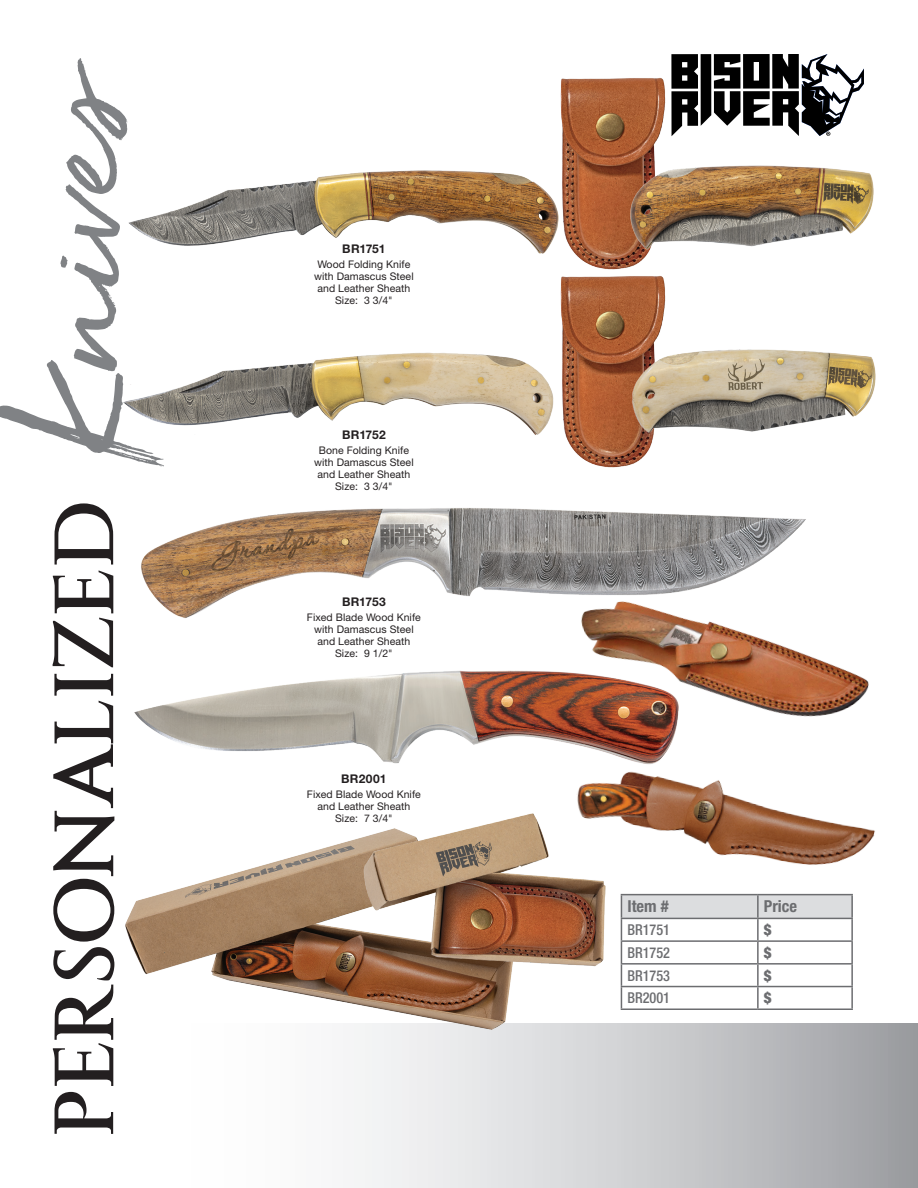
<style>
.page{position:relative;width:918px;height:1188px;background:#fff}
.page>*{position:absolute;margin:0;border:0;box-sizing:border-box;transform-origin:0 0}
.t1{font:175.8px "Golden Plains";color:#808285}
.t2{font:700 83.85px "Constantine";color:#231f20}
.t3{font:700 condensed 16.5px "Helvetica Neue LT Std";color:#6c6d70}
.t4{font:500 condensed 15px "Helvetica Neue LT Std";color:#6c6d70;scale:.95 1}
.t5{font:900 condensed 15px "Helvetica Neue LT Std";color:#6c6d70}
.Part_number_Description_Center{font:700 12px "Helvetica Neue LT Std";color:#231f20}
.Part_number_Description_Center-2{font:10.5px/12px "Helvetica Neue LT Std";letter-spacing:.005em;color:#231f20;text-align:center}
</style>
<div class="page">
<svg style="left:354px;top:1024px;width:564px;height:164px"></svg>
<svg style="left:671px;top:54px;width:193px;height:82px"></svg>
<img style="left:560px;top:276px;width:106px;height:192px">
<img style="left:560px;top:78px;width:106px;height:192px">
<img style="left:128px;top:170px;width:431px;height:84px">
<img style="left:629px;top:164px;width:245px;height:86px">
<img style="left:123px;top:352px;width:431px;height:83px">
<img style="left:632px;top:349px;width:244px;height:85px">
<img style="left:134px;top:670px;width:442px;height:94px">
<img style="left:576px;top:620px;width:293px;height:140px">
<img style="left:571px;top:760px;width:304px;height:105px">
<img style="left:125px;top:837px;width:389px;height:194px">
<img style="left:364px;top:812px;width:242px;height:155px">
<hr style="left:621px;top:894px;width:137px;height:1px;background:#6c6d70">
<hr style="left:758px;top:894px;width:95px;height:1px;background:#6c6d70">
<hr style="left:851px;top:895px;width:2px;height:23px;background:#6c6d70">
<hr style="left:758px;top:918px;width:95px;height:1px;background:#6c6d70">
<hr style="left:851px;top:919px;width:2px;height:21px;background:#6c6d70">
<hr style="left:758px;top:940px;width:95px;height:2px;background:#6c6d70">
<hr style="left:851px;top:942px;width:2px;height:21px;background:#6c6d70">
<hr style="left:758px;top:963px;width:95px;height:2px;background:#6c6d70">
<hr style="left:851px;top:965px;width:2px;height:21px;background:#6c6d70">
<svg style="left:621px;top:895px;width:231px;height:114px"></svg>
<hr style="left:758px;top:986px;width:95px;height:1px;background:#6c6d70">
<hr style="left:757px;top:987px;width:2px;height:22px;background:#6c6d70">
<hr style="left:851px;top:987px;width:2px;height:22px;background:#6c6d70">
<hr style="left:621px;top:1009px;width:137px;height:1px;background:#6c6d70">
<hr style="left:758px;top:1009px;width:95px;height:1px;background:#6c6d70">
<img style="left:141px;top:508px;width:665px;height:112px">
<p class="t1" style="left:-14px;top:462px;width:413px;rotate:-90deg">Knives</p>
<p class="t2" style="left:37px;top:1137px;width:638px;rotate:-90deg">PERSONALIZED</p>
<p class="Part_number_Description_Center" style="left:342px;top:241px;width:45px">BR1751</p>
<p class="Part_number_Description_Center-2" style="left:314px;top:258px;width:101px">Wood Folding Knife with Damascus Steel and Leather Sheath<br>Size: 3 3/4"</p>
<p class="Part_number_Description_Center" style="left:342px;top:427px;width:45px">BR1752</p>
<p class="Part_number_Description_Center-2" style="left:314px;top:444px;width:101px">Bone Folding Knife with Damascus Steel and Leather Sheath<br>Size: 3 3/4"</p>
<p class="Part_number_Description_Center" style="left:342px;top:594px;width:45px">BR1753</p>
<p class="Part_number_Description_Center-2" style="left:307px;top:611px;width:115px">Fixed Blade Wood Knife with Damascus Steel and Leather Sheath<br>Size: 9 1/2"</p>
<p class="Part_number_Description_Center" style="left:341px;top:771px;width:47px">BR2001</p>
<p class="Part_number_Description_Center-2" style="left:307px;top:788px;width:115px">Fixed Blade Wood Knife and Leather Sheath<br>Size: 7 3/4"</p>
<p class="t3" style="left:627px;top:897px;width:43px">Item #</p>
<p class="t3" style="left:764px;top:897px;width:35px">Price</p>
<p class="t4" style="left:627px;top:921px;width:46px">BR1751</p>
<p class="t5" style="left:764px;top:921px;width:9px">$</p>
<p class="t4" style="left:627px;top:944px;width:46px">BR1752</p>
<p class="t5" style="left:764px;top:943px;width:9px">$</p>
<p class="t4" style="left:627px;top:966px;width:46px">BR1753</p>
<p class="t5" style="left:764px;top:966px;width:9px">$</p>
<p class="t4" style="left:627px;top:989px;width:46px">BR2001</p>
<p class="t5" style="left:764px;top:989px;width:9px">$</p>
</div>
